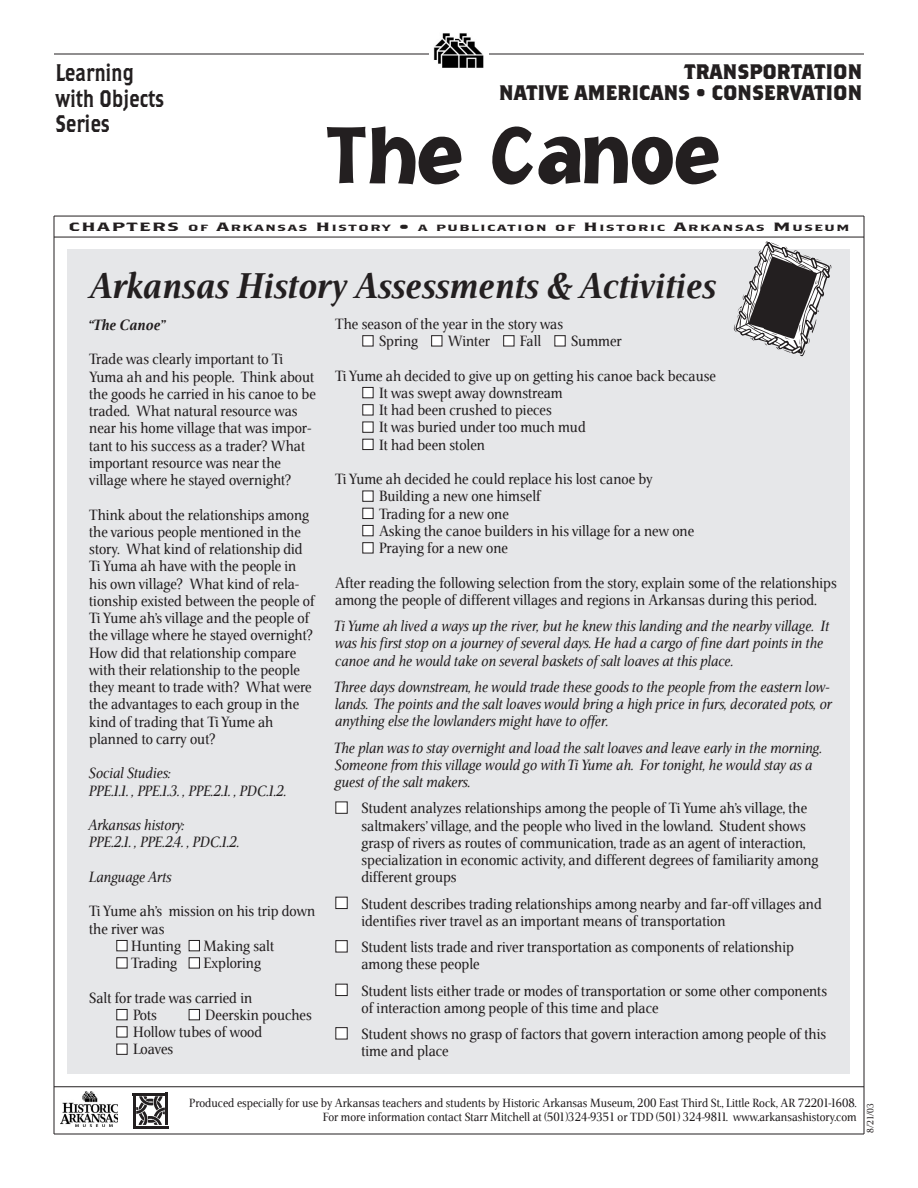
<style>
.page{position:relative;width:918px;height:1188px;background:#fff}
.page>*{position:absolute;margin:0;border:0;box-sizing:border-box;transform-origin:0 0}
.t1{font:900 84px "Jacoby ICG";color:#231f20}
.t2{font:italic 700 36px "Veritas";color:#231f20}
.t3{font:24px/25.5px "Brothers";letter-spacing:-.015em;color:#231f20;scale:.8 1}
.t4{font:700 21px/21px "Brothers";letter-spacing:-.015em;color:#231f20;text-align:right}
.t5{font:15px/17.2px "Veritas";color:#231f20}
.t6{font:italic 15px/17.2px "Veritas";color:#231f20}
.t7{font:italic 700 15px "Veritas";color:#231f20}
.t8{font:12px/14.4px "Veritas";color:#231f20;text-align:right}
.t9{font:9px "Brothers";letter-spacing:.065em;color:#231f20;scale:1.8 1}
.t10{font:9px "Veritas";color:#231f20}
.s1{font-size:12px}
.s2{color:#fff}
</style>
<div class="page">
<div style="left:68px;top:249px;width:782px;height:824px;background:#e6e7e9"></div>
<svg style="left:733px;top:241px;width:99px;height:116px"></svg>
<hr style="left:54px;top:216px;width:1px;height:918px;background:#231f20">
<hr style="left:864px;top:216px;width:1px;height:918px;background:#231f20">
<hr style="left:54px;top:1134px;width:810px;height:1px;background:#231f20">
<img style="left:60px;top:1092px;width:58px;height:35px">
<hr style="left:54px;top:1086px;width:810px;height:1px;background:#231f20">
<hr style="left:54px;top:54px;width:375px;height:1px;background:#231f20">
<img style="left:434px;top:33px;width:50px;height:35px">
<hr style="left:489px;top:54px;width:375px;height:1px;background:#231f20">
<hr style="left:54px;top:216px;width:810px;height:1px;background:#231f20">
<hr style="left:54px;top:237px;width:810px;height:1px;background:#231f20">
<svg style="left:136px;top:1096px;width:29px;height:29px"></svg>
<hr style="left:133px;top:1093px;width:32px;height:3px;background:#231f20">
<hr style="left:133px;top:1096px;width:3px;height:32px;background:#231f20">
<hr style="left:136px;top:1126px;width:32px;height:2px;background:#231f20">
<hr style="left:166px;top:1093px;width:2px;height:32px;background:#231f20">
<h3 class="t3" style="left:56px;top:62px;width:138px">Learning with Objects<br>Series</h3>
<h3 class="t4" style="left:499px;top:61px;width:365px">TRANSPORTATION<br>NATIVE AMERICANS • CONSERVATION</h3>
<h1 class="t1" style="left:326px;top:123px;width:395px">The Canoe</h1>
<p class="t9" style="left:68px;top:224px;width:436px"><span class="s1">CHAPTERS</span> OF <span class="s1">A</span>RKANSAS <span class="s1">H</span>ISTORY <span class="s1">•</span> A PUBLICATION OF <span class="s1">H</span>ISTORIC <span class="s1">A</span>RKANSAS <span class="s1">M</span>USEUM</p>
<h2 class="t2" style="left:90px;top:272px;width:628px">Arkansas History Assessments &amp; Activities</h2>
<p class="t7" style="left:89px;top:319px;width:79px">“The Canoe”</p>
<p class="t5" style="left:89px;top:352px;width:228px">Trade was clearly important to Ti Yuma ah and his people. Think about the goods he carried in his canoe to be traded. What natural resource was near his home village that was impor&shy;tant to his success as a trader? What important resource was near the village where he stayed overnight?</p>
<p class="t5" style="left:89px;top:507px;width:227px">Think about the relationships among the various people mentioned in the story. What kind of relationship did Ti Yuma ah have with the people in his own village? What kind of rela&shy;tionship existed between the people of Ti Yume ah’s village and the people of the village where he stayed overnight?<br>How did that relationship compare with their relationship to the people they meant to trade with? What were the advantages to each group in the kind of trading that Ti Yume ah planned to carry out?</p>
<p class="t6" style="left:89px;top:766px;width:198px">Social Studies:<br>PPE.1.1. , PPE.1.3. , PPE.2.1. , PDC.1.2.</p>
<p class="t6" style="left:89px;top:818px;width:151px">Arkansas history:<br>PPE.2.1. , PPE.2.4. , PDC.1.2.</p>
<p class="t6" style="left:89px;top:870px;width:84px">Language Arts</p>
<p class="t5" style="left:89px;top:904px;width:228px">Ti Yume ah’s mission on his trip down the river was</p>
<p class="t5" style="left:116px;top:939px;width:159px"><span class="s2">■</span> Hunting <span class="s2">■</span> Making salt</p>
<p class="t5" style="left:116px;top:956px;width:146px"><span class="s2">■</span> Trading <span class="s2">■</span> Exploring</p>
<p class="t5" style="left:89px;top:990px;width:164px">Salt for trade was carried in</p>
<p class="t5" style="left:116px;top:1008px;width:42px"><span class="s2">■</span> Pots</p>
<p class="t5" style="left:189px;top:1008px;width:125px"><span class="s2">■</span> Deerskin pouches</p>
<p class="t5" style="left:116px;top:1025px;width:148px"><span class="s2">■</span> Hollow tubes of wood</p>
<p class="t5" style="left:116px;top:1042px;width:59px"><span class="s2">■</span> Loaves</p>
<p class="t5" style="left:335px;top:317px;width:229px">The season of the year in the story was</p>
<p class="t5" style="left:362px;top:334px;width:261px"><span class="s2">■</span> Spring <span class="s2">■</span> Winter <span class="s2">■</span> Fall <span class="s2">■</span> Summer</p>
<p class="t5" style="left:335px;top:368px;width:382px">Ti Yume ah decided to give up on getting his canoe back because</p>
<p class="t5" style="left:362px;top:386px;width:202px"><span class="s2">■</span> It was swept away downstream</p>
<p class="t5" style="left:362px;top:403px;width:191px"><span class="s2">■</span> It had been crushed to pieces</p>
<p class="t5" style="left:362px;top:420px;width:225px"><span class="s2">■</span> It was buried under too much mud</p>
<p class="t5" style="left:362px;top:437px;width:124px"><span class="s2">■</span> It had been stolen</p>
<p class="t5" style="left:335px;top:472px;width:319px">Ti Yume ah decided he could replace his lost canoe by</p>
<p class="t5" style="left:362px;top:489px;width:180px"><span class="s2">■</span> Building a new one himself</p>
<p class="t5" style="left:362px;top:506px;width:148px"><span class="s2">■</span> Trading for a new one</p>
<p class="t5" style="left:362px;top:524px;width:333px"><span class="s2">■</span> Asking the canoe builders in his village for a new one</p>
<p class="t5" style="left:362px;top:541px;width:147px"><span class="s2">■</span> Praying for a new one</p>
<p class="t5" style="left:335px;top:575px;width:503px">After reading the following selection from the story, explain some of the relationships among the people of different villages and regions in Arkansas during this period.</p>
<p class="t6" style="left:335px;top:619px;width:496px">Ti Yume ah lived a ways up the river, but he knew this landing and the nearby village. It was his first stop on a journey of several days. He had a cargo of fine dart points in the canoe and he would take on several baskets of salt loaves at this place.</p>
<p class="t6" style="left:335px;top:680px;width:498px">Three days downstream, he would trade these goods to the people from the eastern low&shy;lands. The points and the salt loaves would bring a high price in furs, decorated pots, or anything else the lowlanders might have to offer.</p>
<p class="t6" style="left:335px;top:740px;width:488px">The plan was to stay overnight and load the salt loaves and leave early in the morning.<br>Someone from this village would go with Ti Yume ah. For tonight, he would stay as a guest of the salt makers.</p>
<p class="t5" style="left:361px;top:801px;width:459px;text-indent:-26px"><span class="s2">■</span> Student analyzes relationships among the people of Ti Yume ah’s village, the saltmakers’ village, and the people who lived in the lowland. Student shows grasp of rivers as routes of communication, trade as an agent of interaction, specialization in economic activity, and different degrees of familiarity among different groups</p>
<p class="t5" style="left:361px;top:896px;width:462px;text-indent:-26px"><span class="s2">■</span> Student describes trading relationships among nearby and far-off villages and identifies river travel as an important means of transportation</p>
<p class="t5" style="left:361px;top:940px;width:434px;text-indent:-26px"><span class="s2">■</span> Student lists trade and river transportation as components of relationship among these people</p>
<p class="t5" style="left:361px;top:983px;width:467px;text-indent:-26px"><span class="s2">■</span> Student lists either trade or modes of transportation or some other components of interaction among people of this time and place</p>
<p class="t5" style="left:361px;top:1027px;width:466px;text-indent:-26px"><span class="s2">■</span> Student shows no grasp of factors that govern interaction among people of this time and place</p>
<p class="t8" style="left:189px;top:1097px;width:669px">Produced especially for use by Arkansas teachers and students by Historic Arkansas Museum, 200 East Third St., Little Rock, AR 72201-1608.<br>For more information contact Starr Mitchell at (501)324-9351 or TDD (501) 324-9811. www.arkansashistory.com</p>
<p class="t10" style="left:867px;top:1132px;width:31px;rotate:-90deg">8/21/03</p>
</div>
